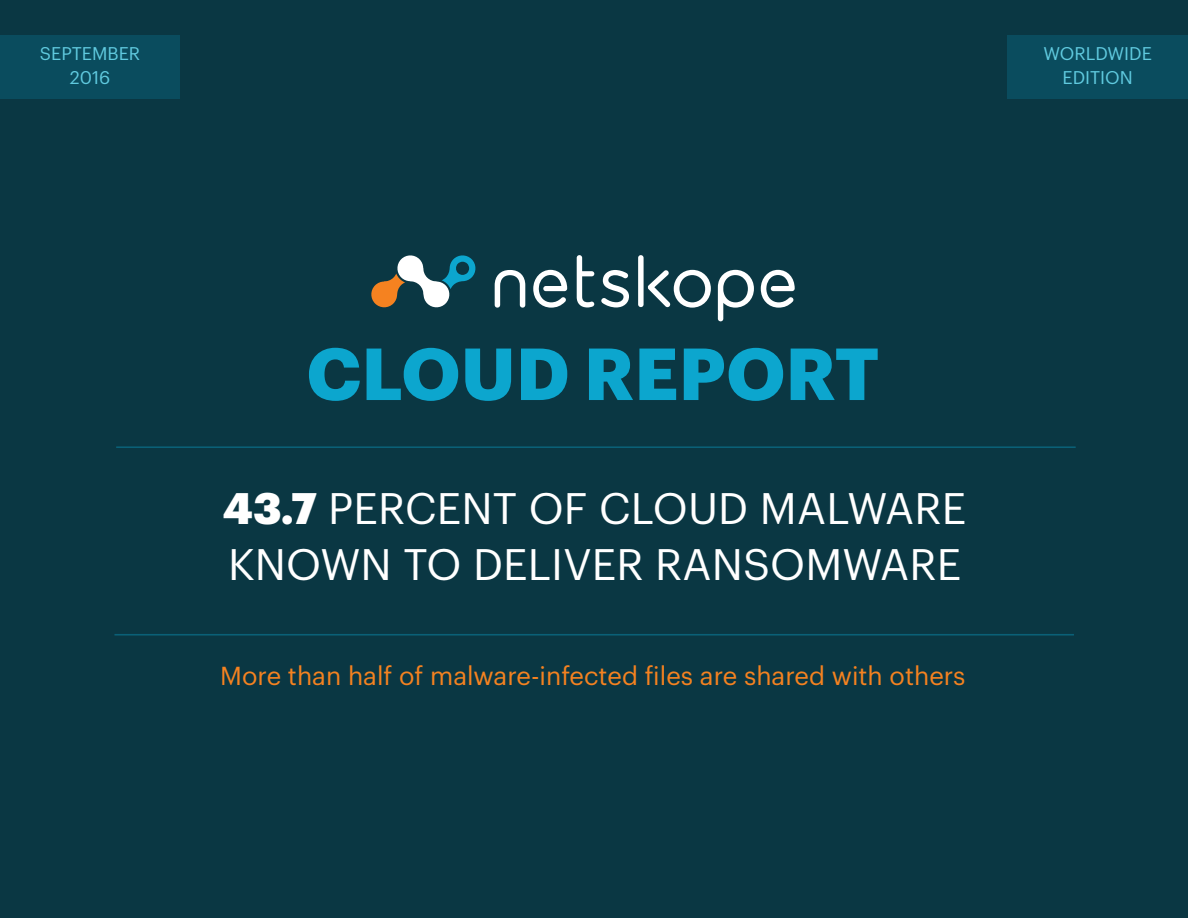
<style>
.page{position:relative;width:1188px;height:918px;background:#0a3743}
.page>*{position:absolute;margin:0;border:0;box-sizing:border-box;transform-origin:0 0}
.Opening_Titles{font:700 72px "Graphik";letter-spacing:.005em;color:#0ca6ce}
.Opening_Titles-2{font:43.2px "Graphik";letter-spacing:.005em;color:#fff}
.Opening_Subtitles{font:25.5px "Graphik";color:#f58220}
.Opening_Subtitles-2{font:18px/24px "Graphik";color:#60cadf;text-align:center}
.s1{font-weight:900}
</style>
<div class="page">
<svg style="left:371px;top:255px;width:105px;height:53px"></svg>
<svg style="left:577px;top:255px;width:17px;height:52px"></svg>
<svg style="left:601px;top:270px;width:28px;height:37px"></svg>
<div style="left:638px;top:255px;width:6px;height:52px;background:#fff;border-radius:3px"></div>
<svg style="left:533px;top:270px;width:34px;height:38px"></svg>
<svg style="left:718px;top:270px;width:36px;height:51px"></svg>
<svg style="left:648px;top:270px;width:63px;height:38px"></svg>
<svg style="left:495px;top:270px;width:30px;height:38px"></svg>
<svg style="left:761px;top:270px;width:34px;height:38px"></svg>
<hr style="left:116px;top:446px;width:960px;height:2px;background:#0ca6ce">
<hr style="left:114px;top:634px;width:960px;height:1px;background:#0ca6ce">
<div style="left:0;top:35px;width:180px;height:63px;background:#0a4c5e"></div>
<div style="left:1008px;top:35px;width:180px;height:63px;background:#0a4c5e"></div>
<p class="Opening_Subtitles-2" style="left:40px;top:40px;width:102px">SEPTEMBER</p>
<p class="Opening_Subtitles-2" style="left:70px;top:64px;width:42px">2016</p>
<p class="Opening_Subtitles-2" style="left:1044px;top:40px;width:110px">WORLDWIDE<br>EDITION</p>
<p class="Opening_Titles" style="left:307px;top:318px;width:574px">CLOUD REPORT</p>
<p class="Opening_Titles-2" style="left:223px;top:476px;width:745px"><span class="s1">43.7</span> PERCENT OF CLOUD MALWARE</p>
<p class="Opening_Titles-2" style="left:228px;top:532px;width:735px">KNOWN TO DELIVER RANSOMWARE</p>
<p class="Opening_Subtitles" style="left:220px;top:657px;width:747px">More than half of malware-infected files are shared with others</p>
</div>
